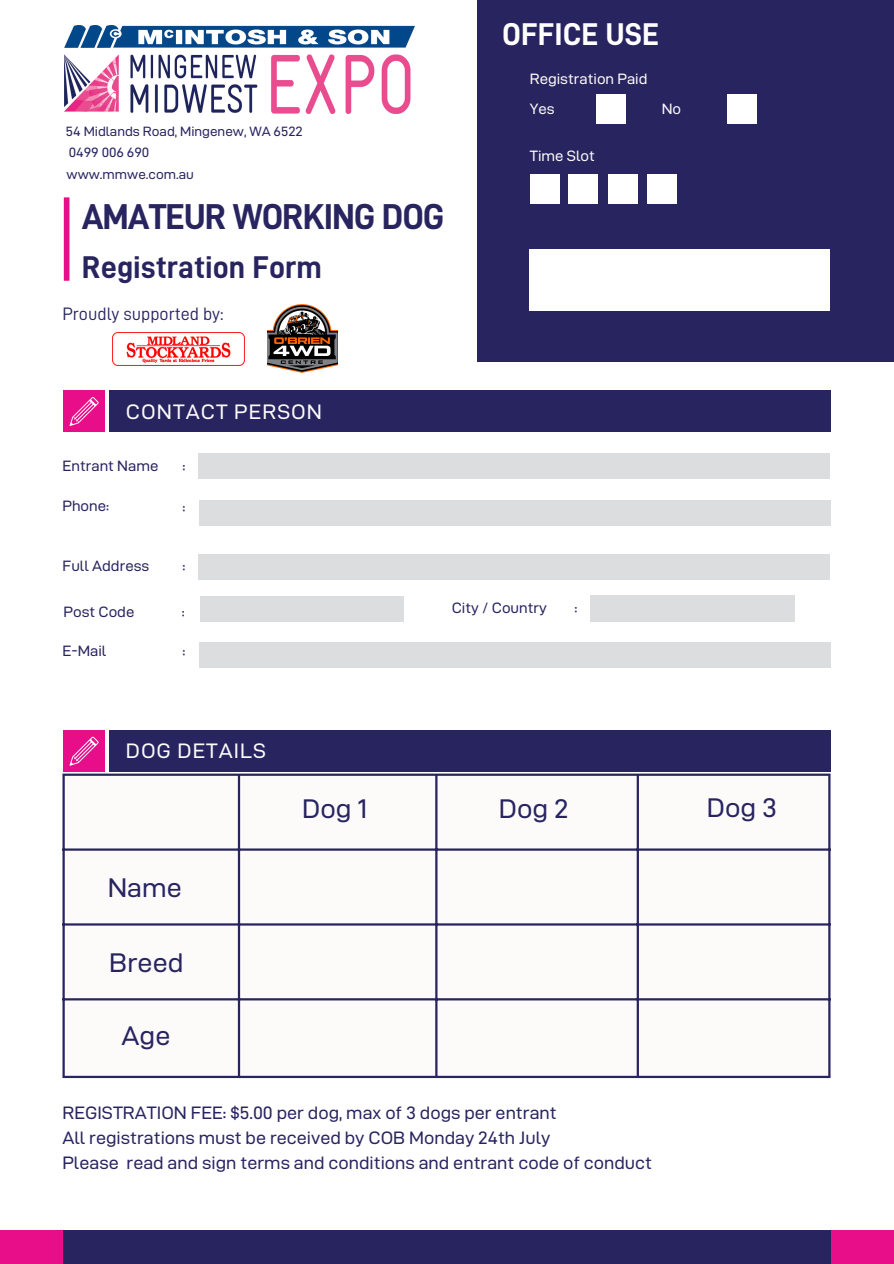
<style>
.page{position:relative;width:894px;height:1264px;background:#fff}
.page>*{position:absolute;margin:0;border:0;box-sizing:border-box;transform-origin:0 0}
.t1{font:36px "D DIN Bold";letter-spacing:-.03em;color:#282460}
.t2{font:31.5px "D DIN Bold";color:#282460}
.t3{font:31.5px "D DIN Bold";color:#fff}
.t4{font:27px "D DIN Exp";color:#282460}
.t5{font:21px "D DIN Exp";letter-spacing:.05em;color:#fcfbfa}
.t6{font:18px/24.8px "D DIN Exp";color:#282460}
.t7{font:18px "D DIN";color:#282460}
.t8{font:15px "D DIN Exp";color:#282460}
.t9{font:15px "D DIN Exp";color:#fcfbfa}
.t10{font:13.5px/21.1px "D DIN Exp";color:#282460}
</style>
<div class="page">
<div style="left:477px;top:0;width:416px;height:362px;background:#282460"></div>
<div style="left:529px;top:249px;width:300px;height:61px;background:#fff"></div>
<div style="left:596px;top:94px;width:29px;height:30px;background:#fff"></div>
<div style="left:529px;top:174px;width:30px;height:29px;background:#fff"></div>
<div style="left:727px;top:94px;width:29px;height:30px;background:#fff"></div>
<div style="left:568px;top:174px;width:29px;height:29px;background:#fff"></div>
<div style="left:608px;top:174px;width:29px;height:29px;background:#fff"></div>
<div style="left:646px;top:174px;width:30px;height:29px;background:#fff"></div>
<div style="left:64px;top:1229px;width:766px;height:34px;background:#282460"></div>
<div style="left:0;top:1229px;width:63px;height:34px;background:#e80e8a"></div>
<div style="left:830px;top:1229px;width:63px;height:34px;background:#e80e8a"></div>
<div style="left:199px;top:453px;width:630px;height:26px;background:#dcdddf"></div>
<div style="left:199px;top:554px;width:630px;height:25px;background:#dcdddf"></div>
<div style="left:200px;top:596px;width:204px;height:25px;background:#dcdddf"></div>
<div style="left:590px;top:595px;width:204px;height:26px;background:#dcdddf"></div>
<div style="left:64px;top:197px;width:5px;height:84px;background:#e80e8a"></div>
<div style="left:64px;top:390px;width:41px;height:42px;background:#e80e8a"></div>
<div style="left:109px;top:390px;width:721px;height:42px;background:#282460"></div>
<svg style="left:69px;top:397px;width:30px;height:29px"></svg>
<div style="left:64px;top:729px;width:41px;height:42px;background:#e80e8a"></div>
<div style="left:109px;top:729px;width:721px;height:42px;background:#282460"></div>
<svg style="left:69px;top:736px;width:30px;height:29px"></svg>
<img style="left:64px;top:26px;width:350px;height:88px">
<div style="left:199px;top:500px;width:631px;height:25px;background:#dcdddf"></div>
<div style="left:199px;top:642px;width:631px;height:25px;background:#dcdddf"></div>
<svg style="left:65px;top:775px;width:763px;height:300px"></svg>
<hr style="left:62px;top:775px;width:3px;height:300px;background:#282460">
<hr style="left:238px;top:775px;width:2px;height:300px;background:#282460">
<hr style="left:435px;top:775px;width:2px;height:300px;background:#282460">
<hr style="left:636px;top:775px;width:2px;height:300px;background:#282460">
<hr style="left:828px;top:775px;width:2px;height:300px;background:#282460">
<hr style="left:62px;top:773px;width:768px;height:2px;background:#282460">
<hr style="left:62px;top:848px;width:768px;height:2px;background:#282460">
<hr style="left:62px;top:923px;width:768px;height:2px;background:#282460">
<hr style="left:62px;top:998px;width:768px;height:2px;background:#282460">
<hr style="left:62px;top:1075px;width:768px;height:3px;background:#282460">
<img style="left:113px;top:332px;width:131px;height:33px">
<img style="left:267px;top:304px;width:70px;height:69px">
<h2 class="t3" style="left:502px;top:19px;width:158px">OFFICE USE</h2>
<p class="t9" style="left:529px;top:71px;width:119px">Registration Paid</p>
<p class="t10" style="left:66px;top:121px;width:238px">54 Midlands Road, Mingenew, WA 6522<br>0499 006 690<br>www.mmwe.com.au</p>
<h1 class="t1" style="left:82px;top:199px;width:364px">AMATEUR WORKING DOG</h1>
<h2 class="t2" style="left:82px;top:251px;width:241px">Registration Form</h2>
<p class="t7" style="left:62px;top:305px;width:163px">Proudly supported by:</p>
<p class="t5" style="left:126px;top:399px;width:198px">CONTACT PERSON</p>
<p class="t8" style="left:62px;top:457px;width:97px">Entrant Name</p>
<p class="t8" style="left:62px;top:498px;width:48px">Phone:</p>
<p class="t8" style="left:62px;top:558px;width:88px">Full Address</p>
<p class="t8" style="left:182px;top:457px;width:4px">:</p>
<p class="t8" style="left:182px;top:498px;width:4px">:</p>
<p class="t8" style="left:182px;top:558px;width:4px">:</p>
<p class="t9" style="left:529px;top:100px;width:26px">Yes</p>
<p class="t9" style="left:661px;top:100px;width:21px">No</p>
<p class="t9" style="left:529px;top:147px;width:67px">Time Slot</p>
<p class="t8" style="left:64px;top:603px;width:72px">Post Code</p>
<p class="t8" style="left:451px;top:599px;width:97px">City / Country</p>
<p class="t8" style="left:182px;top:603px;width:4px">:</p>
<p class="t8" style="left:62px;top:642px;width:45px">E-Mail</p>
<p class="t8" style="left:182px;top:642px;width:4px">:</p>
<p class="t8" style="left:574px;top:599px;width:4px">:</p>
<p class="t5" style="left:126px;top:739px;width:142px">DOG DETAILS</p>
<h3 class="t4" style="left:108px;top:872px;width:76px">Name</h3>
<h3 class="t4" style="left:109px;top:947px;width:76px">Breed</h3>
<h3 class="t4" style="left:122px;top:1020px;width:50px">Age</h3>
<h3 class="t4" style="left:302px;top:794px;width:66px">Dog 1</h3>
<h3 class="t4" style="left:498px;top:794px;width:71px">Dog 2</h3>
<p class="t6" style="left:62px;top:1100px;width:591px">REGISTRATION FEE: $5.00 per dog, max of 3 dogs per entrant<br>All registrations must be received by COB Monday 24th July<br>Please read and sign terms and conditions and entrant code of conduct</p>
<h3 class="t4" style="left:706px;top:793px;width:72px">Dog 3</h3>
</div>
